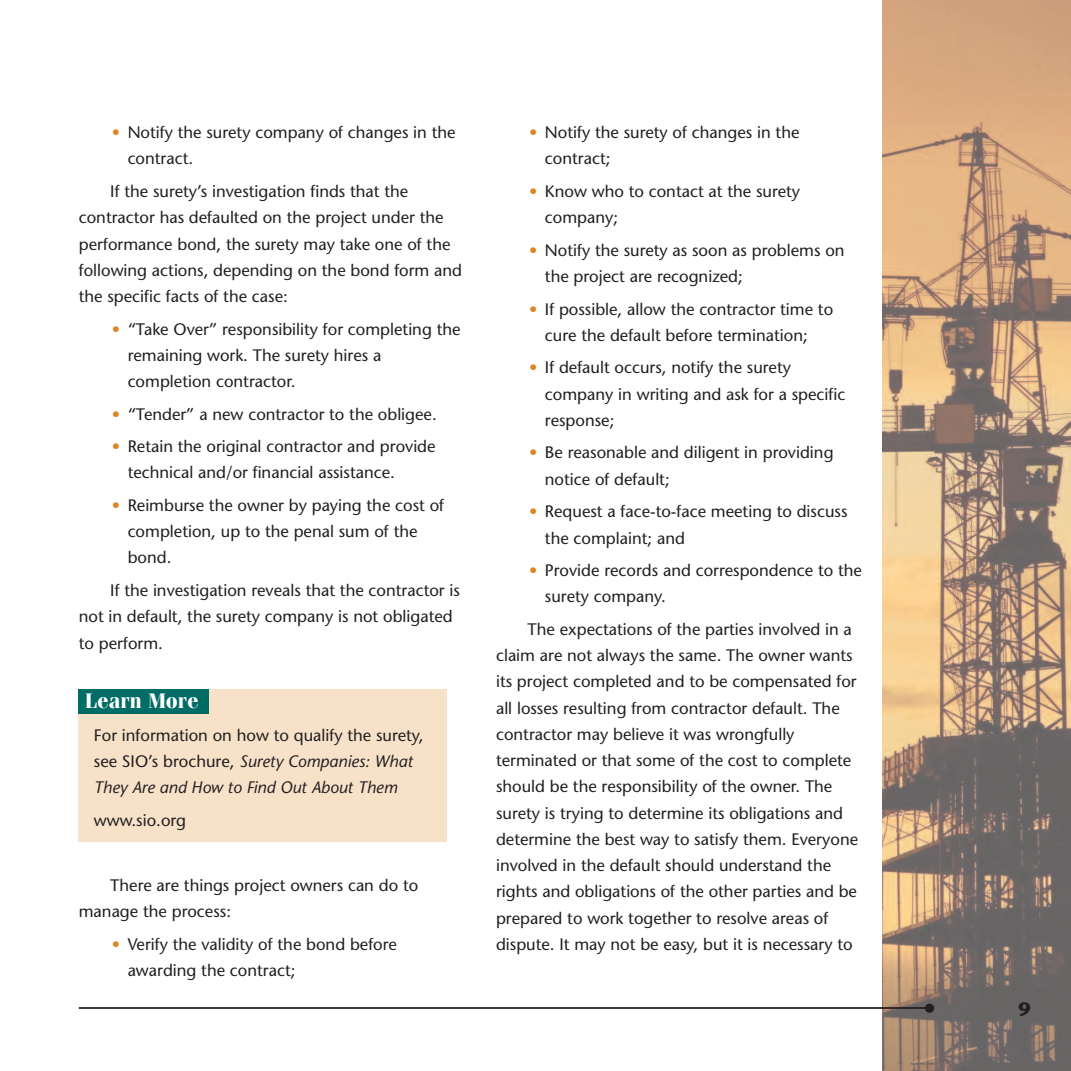
<style>
.page{position:relative;width:1071px;height:1071px;background:#fff}
.page>*{position:absolute;margin:0;border:0;box-sizing:border-box;transform-origin:0 0}
.t1{font:700 21px "Fenice";color:#fff}
.t2{font:700 19.25px "Stone Sans";color:#231f20}
.t3{font:16.62px/26.2px "Stone Sans";color:#231f20}
.s1{color:#dd8625}
.s2{font-style:italic}
</style>
<div class="page">
<div style="left:79px;top:689px;width:368px;height:153px;background:#f7e1c8"></div>
<div style="left:79px;top:689px;width:130px;height:25px;background:#006c66"></div>
<img style="left:882px;top:0;width:189px;height:1071px">
<hr style="left:79px;top:1007px;width:850px;height:2px;background:#231f20">
<div style="left:925px;top:1004px;width:9px;height:9px;background:#231f20;border-radius:50%"></div>
<p class="t3" style="left:128px;top:121px;width:329px;text-indent:-16px"><span class="s1">•</span> Notify the surety company of changes in the contract.</p>
<p class="t3" style="left:79px;top:180px;width:385px;text-indent:32px">If the surety’s investigation finds that the contractor has defaulted on the project under the performance bond, the surety may take one of the following actions, depending on the bond form and the specific facts of the case:</p>
<p class="t3" style="left:128px;top:317px;width:334px;text-indent:-16px"><span class="s1">•</span> “Take Over” responsibility for completing the remaining work. The surety hires a completion contractor.</p>
<p class="t3" style="left:112px;top:402px;width:326px"><span class="s1">•</span> “Tender” a new contractor to the obligee.</p>
<p class="t3" style="left:128px;top:435px;width:309px;text-indent:-16px"><span class="s1">•</span> Retain the original contractor and provide technical and/or financial assistance.</p>
<p class="t3" style="left:128px;top:494px;width:318px;text-indent:-16px"><span class="s1">•</span> Reimburse the owner by paying the cost of completion, up to the penal sum of the bond.</p>
<p class="t3" style="left:79px;top:579px;width:383px;text-indent:31px">If the investigation reveals that the contractor is not in default, the surety company is not obligated to perform.</p>
<p class="t1" style="left:85px;top:694px;width:115px">Learn More</p>
<p class="t3" style="left:94px;top:724px;width:331px">For information on how to qualify the surety, see SIO’s brochure, <span class="s2">Surety Companies: What<br>They Are and How to Find Out About Them</span></p>
<p class="t3" style="left:94px;top:809px;width:94px">www.sio.org</p>
<p class="t3" style="left:79px;top:874px;width:341px;text-indent:31px">There are things project owners can do to manage the process:</p>
<p class="t3" style="left:128px;top:933px;width:271px;text-indent:-16px"><span class="s1">•</span> Verify the validity of the bond before awarding the contract;</p>
<p class="t3" style="left:545px;top:121px;width:256px;text-indent:-16px"><span class="s1">•</span> Notify the surety of changes in the contract;</p>
<p class="t3" style="left:545px;top:180px;width:257px;text-indent:-16px"><span class="s1">•</span> Know who to contact at the surety company;</p>
<p class="t3" style="left:545px;top:239px;width:301px;text-indent:-16px"><span class="s1">•</span> Notify the surety as soon as problems on the project are recognized;</p>
<p class="t3" style="left:529px;top:297px;width:306px;text-align:center"><span class="s1">•</span> If possible, allow the contractor time to cure the default before termination;</p>
<p class="t3" style="left:545px;top:356px;width:302px;text-indent:-16px"><span class="s1">•</span> If default occurs, notify the surety company in writing and ask for a specific response;</p>
<p class="t3" style="left:545px;top:441px;width:290px;text-indent:-16px"><span class="s1">•</span> Be reasonable and diligent in providing notice of default;</p>
<p class="t3" style="left:545px;top:500px;width:304px;text-indent:-16px"><span class="s1">•</span> Request a face-to-face meeting to discuss the complaint; and</p>
<p class="t3" style="left:545px;top:559px;width:319px;text-indent:-16px"><span class="s1">•</span> Provide records and correspondence to the surety company.</p>
<p class="t3" style="left:496px;top:618px;width:364px;text-indent:32px">The expectations of the parties involved in a claim are not always the same. The owner wants its project completed and to be compensated for all losses resulting from contractor default. The contractor may believe it was wrongfully terminated or that some of the cost to complete should be the responsibility of the owner. The surety is trying to determine its obligations and determine the best way to satisfy them. Everyone involved in the default should understand the rights and obligations of the other parties and be prepared to work together to resolve areas of dispute. It may not be easy, but it is necessary to</p>
<p class="t2" style="left:1019px;top:1002px;width:14px">9</p>
</div>
